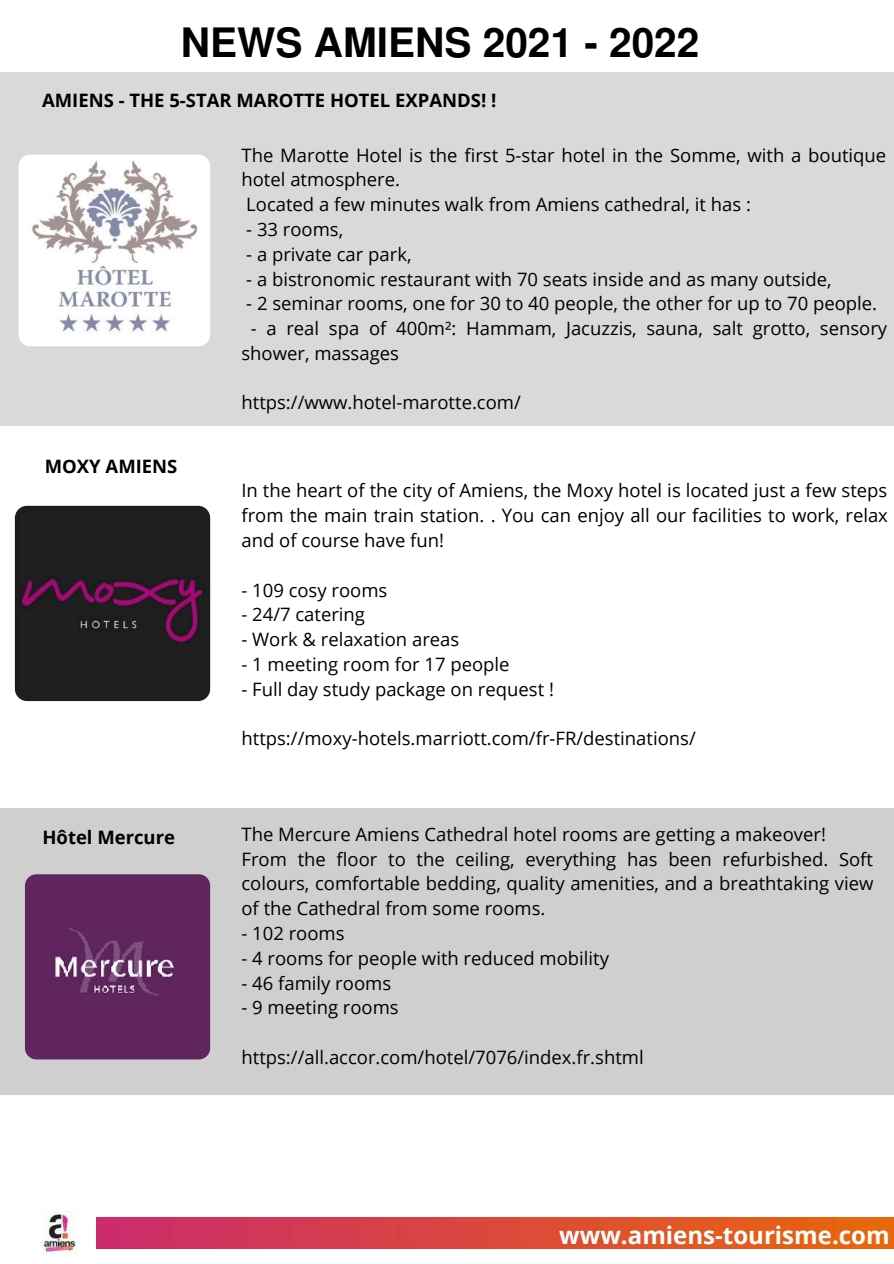
<style>
.page{position:relative;width:894px;height:1264px;background:#fff}
.page>*{position:absolute;margin:0;border:0;box-sizing:border-box;transform-origin:0 0}
.t1{font:700 40.5px "Free Sans";color:#000}
.t2{font:700 24px "Open Sans";color:#fff}
.t3{font:18.45px/24.8px "Open Sans";color:#000}
.t4{font:700 18.45px "Open Sans";color:#000}
</style>
<div class="page">
<div style="left:0;top:72px;width:893px;height:354px;background:#d9d9d9"></div>
<div style="left:0;top:808px;width:893px;height:286px;background:#cfcfcf"></div>
<img style="left:25px;top:874px;width:185px;height:185px;border-radius:12px">
<img style="left:15px;top:506px;width:195px;height:195px;border-radius:12px">
<img style="left:18px;top:155px;width:192px;height:191px;border-radius:12px">
<img style="left:97px;top:1217px;width:796px;height:31px">
<img style="left:42px;top:1211px;width:35px;height:43px">
<h1 class="t1" style="left:181px;top:17px;width:520px">NEWS AMIENS 2021 - 2022</h1>
<p class="t4" style="left:42px;top:87px;width:455px">AMIENS - THE 5-STAR MAROTTE HOTEL EXPANDS! !</p>
<p class="t4" style="left:45px;top:453px;width:134px">MOXY AMIENS</p>
<p class="t3" style="left:241px;top:142px;width:646px">The Marotte Hotel is the first 5-star hotel in the Somme, with a boutique hotel atmosphere.<br>Located a few minutes walk from Amiens cathedral, it has :</p>
<p class="t3" style="left:246px;top:216px;width:98px">- 33 rooms,</p>
<p class="t3" style="left:246px;top:241px;width:167px">- a private car park,</p>
<p class="t3" style="left:246px;top:266px;width:586px">- a bistronomic restaurant with 70 seats inside and as many outside,</p>
<p class="t3" style="left:246px;top:291px;width:632px">- 2 seminar rooms, one for 30 to 40 people, the other for up to 70 people.</p>
<p class="t3" style="left:241px;top:315px;width:647px;text-indent:9px">- a real spa of 400m²: Hammam, Jacuzzis, sauna, salt grotto, sensory shower, massages</p>
<p class="t3" style="left:241px;top:390px;width:281px">https://www.hotel-marotte.com/</p>
<p class="t3" style="left:241px;top:478px;width:647px;text-align:justify">In the heart of the city of Amiens, the Moxy hotel is located just a few steps from the main train station. . You can enjoy all our facilities to work, relax and of course have fun!</p>
<p class="t3" style="left:241px;top:577px;width:147px">- 109 cosy rooms</p>
<p class="t3" style="left:241px;top:601px;width:125px">- 24/7 catering</p>
<p class="t3" style="left:241px;top:626px;width:219px">- Work &amp; relaxation areas</p>
<p class="t3" style="left:241px;top:651px;width:269px">- 1 meeting room for 17 people</p>
<p class="t3" style="left:241px;top:676px;width:314px">- Full day study package on request !</p>
<p class="t3" style="left:241px;top:725px;width:455px">https://moxy-hotels.marriott.com/fr-FR/destinations/</p>
<p class="t4" style="left:42px;top:823px;width:134px">Hôtel Mercure</p>
<p class="t3" style="left:241px;top:821px;width:633px">The Mercure Amiens Cathedral hotel rooms are getting a makeover!<br>From the floor to the ceiling, everything has been refurbished. Soft colours, comfortable bedding, quality amenities, and a breathtaking view of the Cathedral from some rooms.</p>
<p class="t3" style="left:241px;top:920px;width:104px">- 102 rooms</p>
<p class="t3" style="left:241px;top:945px;width:369px">- 4 rooms for people with reduced mobility</p>
<p class="t3" style="left:241px;top:970px;width:151px">- 46 family rooms</p>
<p class="t3" style="left:241px;top:994px;width:159px">- 9 meeting rooms</p>
<p class="t3" style="left:241px;top:1044px;width:403px">https://all.accor.com/hotel/7076/index.fr.shtml</p>
<h2 class="t2" style="left:559px;top:1218px;width:332px">www.amiens-tourisme.com</h2>
</div>
